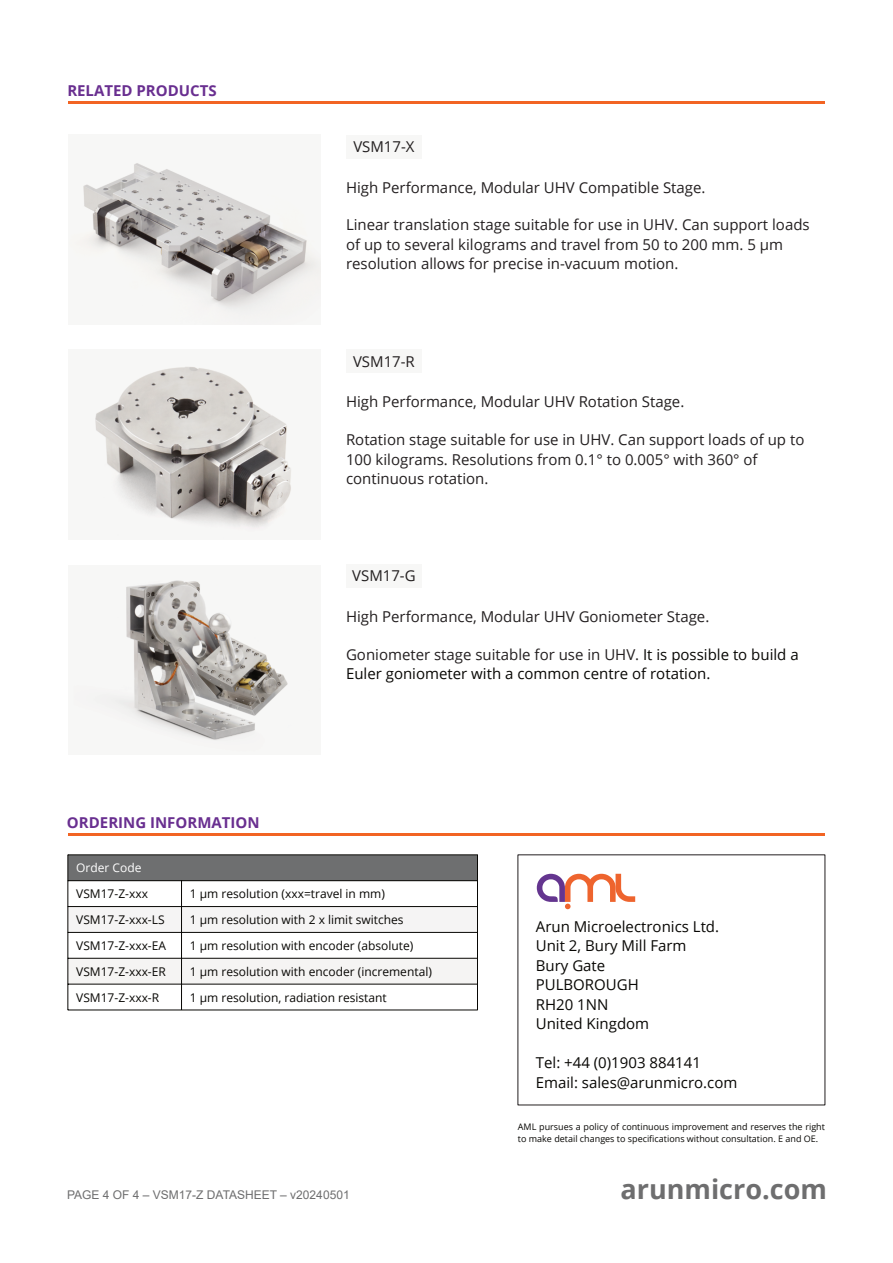
<style>
.page{position:relative;width:893px;height:1263px;background:#fff}
.page>*{position:absolute;margin:0;border:0;box-sizing:border-box;transform-origin:0 0}
.t1{font:700 27px "Open Sans";color:#6e6e6f}
.t2{font:15px/19.5px "Open Sans";color:#231f20}
.t3{font:15px/19.5px "Open Sans";color:#080704}
.t4{font:700 15px "Open Sans";color:#692f90}
.t5{font:12px "Open Sans";color:#080704}
.t6{font:12px "Arial";color:#6e6e6f}
.t7{font:12px "Open Sans";color:#fff}
.t8{font:9px/12px "Open Sans";color:#080704}
.s1{color:#231f20}
</style>
<div class="page">
<svg style="left:537px;top:874px;width:98px;height:35px"></svg>
<div style="left:68px;top:855px;width:409px;height:26px;background:#6e6f70"></div>
<div style="left:68px;top:906px;width:409px;height:26px;background:#f5f4f4"></div>
<svg style="left:69px;top:957px;width:408px;height:53px"></svg>
<div style="left:68px;top:958px;width:409px;height:26px;background:#f5f4f3"></div>
<hr style="left:68px;top:855px;width:1px;height:155px;background:#080704">
<hr style="left:477px;top:855px;width:1px;height:155px;background:#080704">
<hr style="left:181px;top:881px;width:1px;height:129px;background:#080704">
<hr style="left:68px;top:854px;width:409px;height:1px;background:#080704">
<hr style="left:68px;top:880px;width:409px;height:1px;background:#080704">
<hr style="left:68px;top:906px;width:409px;height:1px;background:#080704">
<hr style="left:68px;top:932px;width:409px;height:1px;background:#080704">
<hr style="left:68px;top:958px;width:409px;height:1px;background:#080704">
<hr style="left:68px;top:984px;width:409px;height:1px;background:#080704">
<hr style="left:68px;top:1010px;width:409px;height:1px;background:#080704">
<hr style="left:68px;top:833px;width:757px;height:2px;background:#f26423">
<hr style="left:68px;top:101px;width:757px;height:2px;background:#f26423">
<img style="left:95px;top:366px;width:197px;height:166px">
<div style="left:346px;top:135px;width:76px;height:23px;background:#f7f7f6"></div>
<div style="left:346px;top:350px;width:76px;height:23px;background:#f7f7f6"></div>
<div style="left:346px;top:564px;width:76px;height:24px;background:#f7f7f6"></div>
<img style="left:69px;top:163px;width:252px;height:161px">
<img style="left:74px;top:580px;width:214px;height:171px">
<p class="t4" style="left:67px;top:84px;width:151px">RELATED PRODUCTS</p>
<p class="t4" style="left:67px;top:816px;width:194px">ORDERING INFORMATION</p>
<p class="t2" style="left:353px;top:138px;width:63px">VSM17-X</p>
<p class="t2" style="left:346px;top:179px;width:361px">High Performance, Modular UHV Compatible Stage.</p>
<p class="t2" style="left:346px;top:217px;width:465px">Linear translation stage suitable for use in UHV. Can support loads of up to several kilograms and travel from 50 to 200 mm. 5 µm resolution allows for precise in-vacuum motion.</p>
<p class="t2" style="left:353px;top:353px;width:63px">VSM17-R</p>
<p class="t2" style="left:346px;top:394px;width:340px">High Performance, Modular UHV Rotation Stage.</p>
<p class="t2" style="left:346px;top:431px;width:460px">Rotation stage suitable for use in UHV. Can support loads of up to<br>100 kilograms. Resolutions from 0.1° to 0.005° with 360° of continuous rotation.</p>
<p class="t2" style="left:352px;top:568px;width:65px">VSM17-G</p>
<p class="t2" style="left:346px;top:608px;width:365px">High Performance, Modular UHV Goniometer Stage.</p>
<p class="t3" style="left:346px;top:646px;width:454px"><span class="s1">Goniometer stage suitable for use in UHV.</span> It is possible to build a<br>Euler goniometer with a common centre of rotation.</p>
<p class="t7" style="left:76px;top:863px;width:67px">Order Code</p>
<p class="t5" style="left:76px;top:889px;width:73px">VSM17-Z-xxx</p>
<p class="t5" style="left:190px;top:889px;width:197px">1 μm resolution (xxx=travel in mm)</p>
<p class="t5" style="left:76px;top:915px;width:90px">VSM17-Z-xxx-LS</p>
<p class="t5" style="left:190px;top:915px;width:215px">1 μm resolution with 2 x limit switches</p>
<p class="t5" style="left:76px;top:941px;width:91px">VSM17-Z-xxx-EA</p>
<p class="t5" style="left:190px;top:941px;width:225px">1 μm resolution with encoder (absolute)</p>
<p class="t5" style="left:76px;top:966px;width:91px">VSM17-Z-xxx-ER</p>
<p class="t5" style="left:190px;top:966px;width:244px">1 μm resolution with encoder (incremental)</p>
<p class="t5" style="left:76px;top:992px;width:84px">VSM17-Z-xxx-R</p>
<p class="t5" style="left:190px;top:992px;width:198px">1 μm resolution, radiation resistant</p>
<p class="t6" style="left:67px;top:1190px;width:284px">PAGE 4 OF 4 ‒ VSM17-Z DATASHEET ‒ v20240501</p>
<p class="t3" style="left:536px;top:918px;width:185px">Arun Microelectronics Ltd.<br>Unit 2, Bury Mill Farm<br>Bury Gate<br>PULBOROUGH<br>RH20 1NN<br>United Kingdom</p>
<p class="t3" style="left:536px;top:1054px;width:203px">Tel: +44 (0)1903 884141<br>Email: sales@arunmicro.com</p>
<p class="t8" style="left:518px;top:1121px;width:309px">AML pursues a policy of continuous improvement and reserves the right to make detail changes to specifications without consultation. E and OE.</p>
<h1 class="t1" style="left:620px;top:1178px;width:208px">arunmicro.com</h1>
</div>
